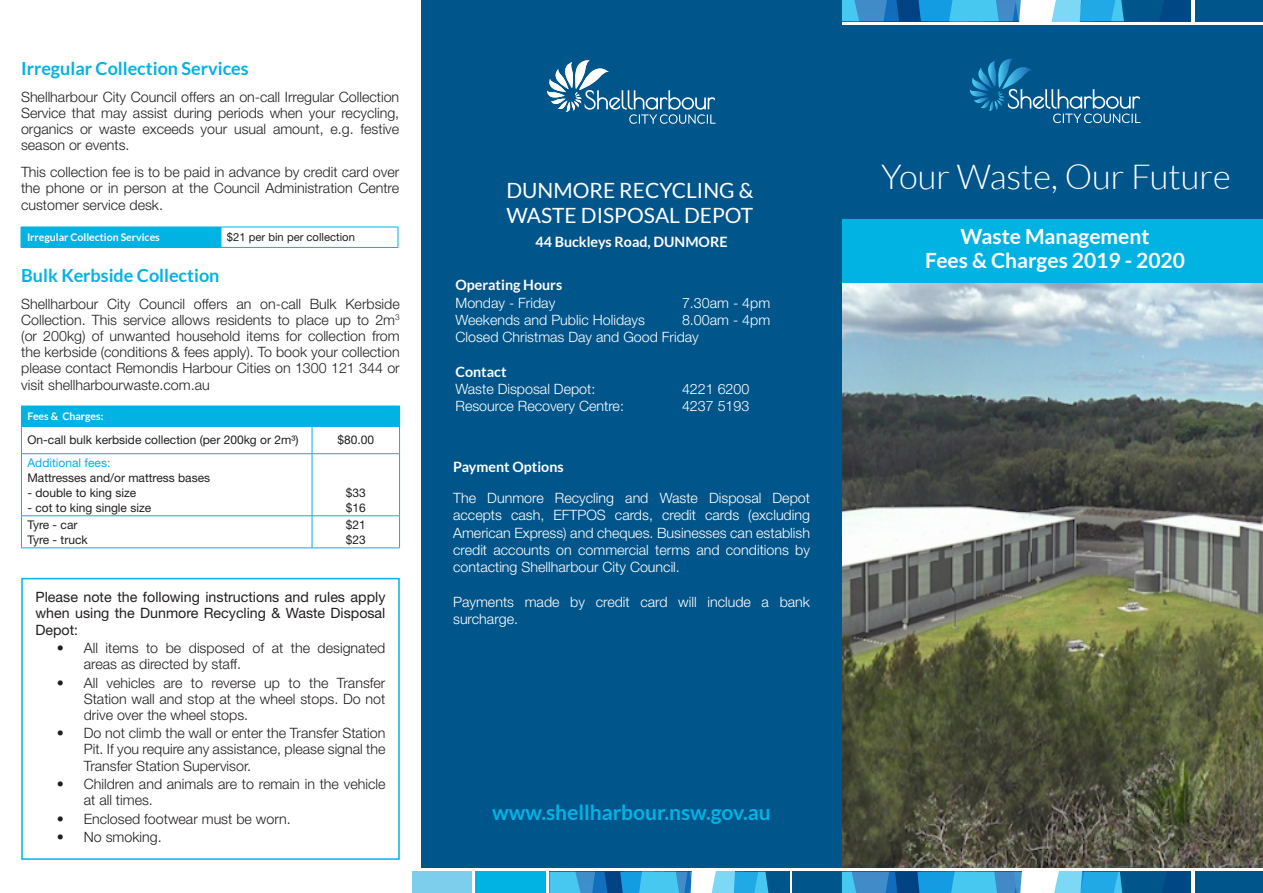
<style>
.page{position:relative;width:1263px;height:893px;background:#fff}
.page>*{position:absolute;margin:0;border:0;box-sizing:border-box;transform-origin:0 0}
.t1{font:300 34.5px "Lato";color:#fff}
.t2{font:700 21px "Lato";color:#fff}
.t3{font:21px/25.2px "Lato";color:#fff}
.Body_Copy_White{font:700 21px "Lato";color:#00b3e3}
.SUB_TITLES{font:700 18px "Lato";color:#00b3e3}
.BODY_COPY_2{font:300 14.25px/16.2px "Helvetica Neue LT Std";color:#231f20;text-align:justify}
.BODY_COPY{font:300 14.25px/17.2px "Helvetica Neue LT Std";color:#fff;text-align:justify}
.BODY_COPY-2{font:14.25px/16.2px "Helvetica Neue LT Std";color:#231f20;text-align:justify}
.BODY_COPY-3{font:700 14.25px "Lato";color:#fff}
.TABLE_COPY{font:12px "Helvetica Neue LT Std";color:#231f20}
.TABLE_COPY-2{font:12px "Helvetica Neue LT Std";color:#00b3e3}
.TABLE_COPY-3{font:11.25px "Helvetica Neue LT Std";color:#231f20}
.TABLE_TITLES{font:700 10.5px "Lato";color:#fff}
</style>
<div class="page">
<div style="left:842px;top:25px;width:421px;height:842px;background:#00558b"></div>
<img style="left:842px;top:283px;width:421px;height:584px">
<svg style="left:969px;top:59px;width:171px;height:65px"></svg>
<svg style="left:842px;top:0;width:349px;height:21px;background:#3e9bcc"></svg>
<svg style="left:842px;top:872px;width:349px;height:21px;background:#3f9acb"></svg>
<div style="left:1196px;top:0;width:67px;height:21px;background:#00558b"></div>
<div style="left:1196px;top:872px;width:67px;height:21px;background:#00558b"></div>
<div style="left:842px;top:219px;width:421px;height:64px;background:#00b3e3"></div>
<div style="left:421px;top:0;width:421px;height:867px;background:#00558b"></div>
<svg style="left:547px;top:60px;width:168px;height:64px"></svg>
<svg style="left:549px;top:872px;width:240px;height:21px;background:#44a8d7"></svg>
<div style="left:793px;top:872px;width:49px;height:21px;background:#00558b"></div>
<div style="left:412px;top:872px;width:60px;height:21px;background:#7dceed"></div>
<div style="left:476px;top:872px;width:70px;height:21px;background:#00b3e3"></div>
<div style="left:21px;top:406px;width:378px;height:20px;background:#00b3e3"></div>
<svg style="left:21px;top:427px;width:1px;height:26px"></svg>
<hr style="left:21px;top:454px;width:1px;height:62px;background:#00b3e3">
<hr style="left:21px;top:516px;width:1px;height:32px;background:#00b3e3">
<hr style="left:21px;top:426px;width:291px;height:1px;background:#00b3e3">
<hr style="left:312px;top:426px;width:88px;height:1px;background:#00b3e3">
<svg style="left:312px;top:427px;width:1px;height:26px"></svg>
<svg style="left:399px;top:406px;width:1px;height:47px"></svg>
<hr style="left:312px;top:454px;width:1px;height:62px;background:#00b3e3">
<hr style="left:399px;top:454px;width:1px;height:62px;background:#00b3e3">
<hr style="left:312px;top:516px;width:1px;height:32px;background:#00b3e3">
<hr style="left:399px;top:516px;width:1px;height:32px;background:#00b3e3">
<hr style="left:21px;top:453px;width:291px;height:1px;background:#00b3e3">
<hr style="left:312px;top:453px;width:88px;height:1px;background:#00b3e3">
<hr style="left:21px;top:515px;width:291px;height:1px;background:#00b3e3">
<hr style="left:312px;top:515px;width:88px;height:1px;background:#00b3e3">
<hr style="left:21px;top:548px;width:291px;height:1px;background:#00b3e3">
<hr style="left:312px;top:548px;width:88px;height:1px;background:#00b3e3">
<div style="left:21px;top:227px;width:200px;height:20px;background:#00b3e3"></div>
<hr style="left:21px;top:247px;width:200px;height:1px;background:#00b3e3">
<svg style="left:221px;top:228px;width:1px;height:19px"></svg>
<hr style="left:221px;top:227px;width:177px;height:1px;background:#00b3e3">
<svg style="left:398px;top:227px;width:1px;height:20px"></svg>
<hr style="left:221px;top:247px;width:177px;height:1px;background:#00b3e3">
<div style="left:21px;top:578px;width:379px;height:282px;border:2px solid #00b3e3"></div>
<p class="SUB_TITLES" style="left:21px;top:58px;width:229px">Irregular Collection Services</p>
<p class="BODY_COPY_2" style="left:21px;top:88px;width:380px">Shellharbour City Council offers an on-call Irregular Collection Service that may assist during periods when your recycling, organics or waste exceeds your usual amount, e.g. festive season or events.</p>
<p class="BODY_COPY_2" style="left:21px;top:164px;width:380px">This collection fee is to be paid in advance by credit card over the phone or in person at the Council Administration Centre customer service desk.</p>
<p class="TABLE_TITLES" style="left:27px;top:232px;width:134px">Irregular Collection Services</p>
<p class="TABLE_COPY-3" style="left:227px;top:230px;width:129px">$21 per bin per collection</p>
<p class="SUB_TITLES" style="left:21px;top:265px;width:200px">Bulk Kerbside Collection</p>
<p class="BODY_COPY_2" style="left:21px;top:295px;width:380px">Shellharbour City Council offers an on-call Bulk Kerbside Collection. This service allows residents to place up to 2m<sup>3 </sup>(or 200kg) of unwanted household items for collection from the kerbside (conditions &amp; fees apply). To book your collection please contact Remondis Harbour Cities on 1300 121 344 or visit shellharbourwaste.com.au</p>
<p class="TABLE_TITLES" style="left:27px;top:411px;width:78px">Fees &amp; Charges:</p>
<p class="TABLE_COPY" style="left:27px;top:433px;width:272px">On-call bulk kerbside collection (per 200kg or 2m³)</p>
<p class="TABLE_COPY" style="left:337px;top:433px;width:38px">$80.00</p>
<p class="TABLE_COPY-2" style="left:27px;top:455px;width:84px">Additional fees:</p>
<p class="TABLE_COPY" style="left:27px;top:470px;width:184px">Mattresses and/or mattress bases</p>
<p class="TABLE_COPY" style="left:27px;top:485px;width:110px">- double to king size</p>
<p class="TABLE_COPY" style="left:27px;top:500px;width:125px">- cot to king single size</p>
<p class="TABLE_COPY" style="left:346px;top:485px;width:22px">$33</p>
<p class="TABLE_COPY" style="left:346px;top:500px;width:22px">$16</p>
<p class="TABLE_COPY" style="left:27px;top:517px;width:52px">Tyre - car</p>
<p class="TABLE_COPY" style="left:27px;top:532px;width:62px">Tyre - truck</p>
<p class="TABLE_COPY" style="left:346px;top:517px;width:22px">$21</p>
<p class="TABLE_COPY" style="left:346px;top:532px;width:22px">$23</p>
<p class="BODY_COPY-2" style="left:36px;top:589px;width:351px">Please note the following instructions and rules apply when using the Dunmore Recycling &amp; Waste Disposal Depot:</p>
<p class="BODY_COPY_2" style="left:84px;top:639px;width:303px;text-indent:-27px">• All items to be disposed of at the designated areas as directed by staff.</p>
<p class="BODY_COPY_2" style="left:84px;top:674px;width:303px;text-indent:-27px">• All vehicles are to reverse up to the Transfer Station wall and stop at the wheel stops. Do not drive over the wheel stops.</p>
<p class="BODY_COPY_2" style="left:84px;top:725px;width:303px;text-indent:-27px">• Do not climb the wall or enter the Transfer Station Pit. If you require any assistance, please signal the Transfer Station Supervisor.</p>
<p class="BODY_COPY_2" style="left:84px;top:775px;width:303px;text-indent:-27px">• Children and animals are to remain in the vehicle at all times.</p>
<p class="BODY_COPY_2" style="left:57px;top:810px;width:235px">• Enclosed footwear must be worn.</p>
<p class="BODY_COPY_2" style="left:57px;top:828px;width:106px">• No smoking.</p>
<p class="t3" style="left:506px;top:177px;width:249px">DUNMORE RECYCLING &amp;<br>WASTE DISPOSAL DEPOT</p>
<p class="BODY_COPY-3" style="left:535px;top:234px;width:194px">44 Buckleys Road, DUNMORE</p>
<p class="BODY_COPY-3" style="left:455px;top:277px;width:108px">Operating Hours</p>
<p class="BODY_COPY" style="left:455px;top:294px;width:101px">Monday - Friday</p>
<p class="BODY_COPY" style="left:682px;top:294px;width:90px">7.30am - 4pm</p>
<p class="BODY_COPY" style="left:455px;top:311px;width:191px">Weekends and Public Holidays</p>
<p class="BODY_COPY" style="left:682px;top:311px;width:90px">8.00am - 4pm</p>
<p class="BODY_COPY" style="left:455px;top:328px;width:245px">Closed Christmas Day and Good Friday</p>
<p class="BODY_COPY-3" style="left:455px;top:363px;width:53px">Contact</p>
<p class="BODY_COPY" style="left:455px;top:380px;width:141px">Waste Disposal Depot:</p>
<p class="BODY_COPY" style="left:682px;top:380px;width:69px">4221 6200</p>
<p class="BODY_COPY" style="left:455px;top:397px;width:170px">Resource Recovery Centre:</p>
<p class="BODY_COPY" style="left:682px;top:397px;width:69px">4237 5193</p>
<p class="BODY_COPY-3" style="left:453px;top:458px;width:112px">Payment Options</p>
<p class="BODY_COPY" style="left:453px;top:489px;width:358px">The Dunmore Recycling and Waste Disposal Depot accepts cash, EFTPOS cards, credit cards (excluding American Express) and cheques. Businesses can establish credit accounts on commercial terms and conditions by contacting Shellharbour City Council.</p>
<p class="BODY_COPY" style="left:453px;top:593px;width:358px">Payments made by credit card will include a bank surcharge.</p>
<p class="Body_Copy_White" style="left:492px;top:801px;width:280px">www.shellharbour.nsw.gov.au</p>
<p class="t1" style="left:881px;top:158px;width:351px">Your Waste, Our Future</p>
<p class="t2" style="left:961px;top:225px;width:190px">Waste Management</p>
<p class="t2" style="left:925px;top:249px;width:261px">Fees &amp; Charges 2019 - 2020</p>
</div>
